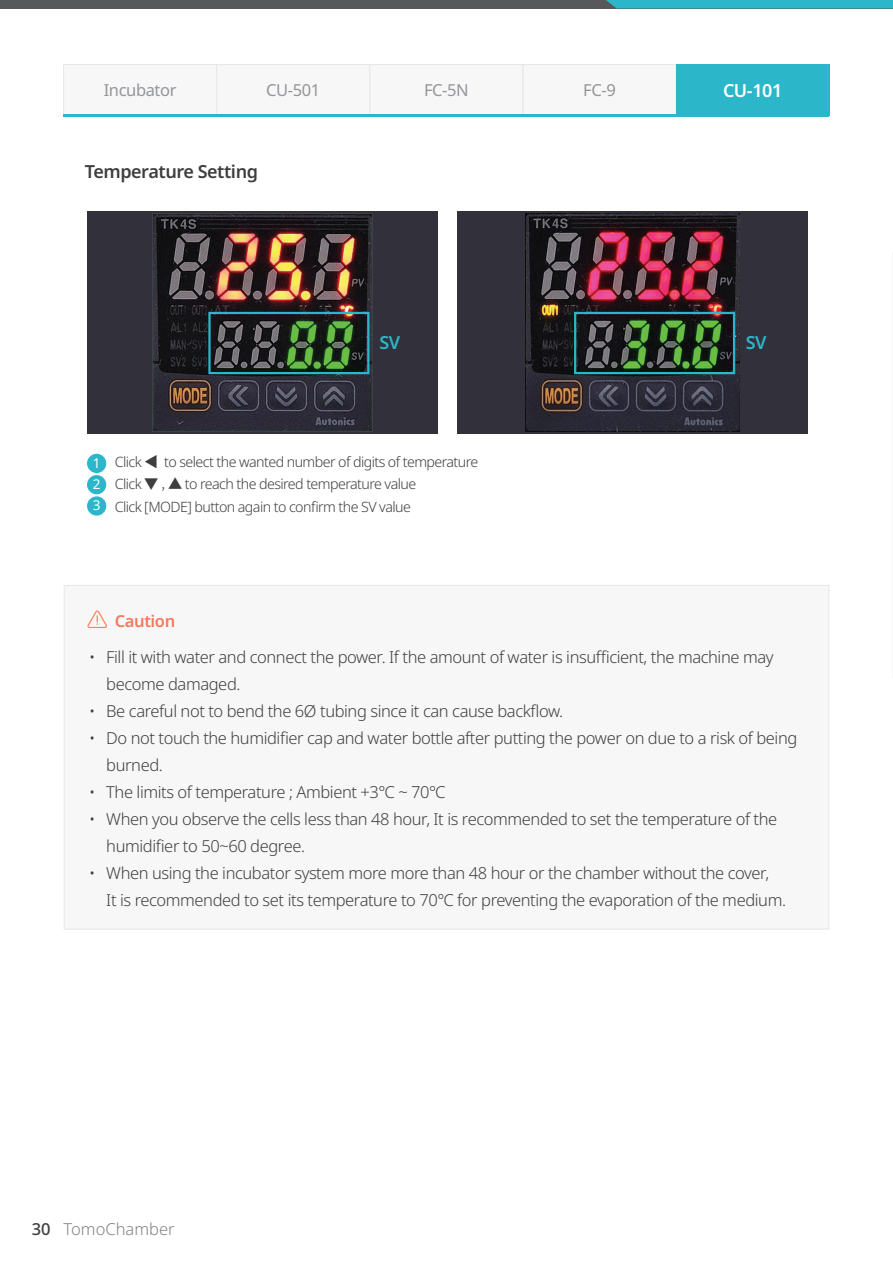
<style>
.page{position:relative;width:893px;height:1263px;background:#fff}
.page>*{position:absolute;margin:0;border:0;box-sizing:border-box;transform-origin:0 0}
.t1{font:600 18px "Noto Sans";letter-spacing:-.025em;color:#3e3e3f}
.t2{font:600 18px "Noto Sans";color:#fff}
.t3{font:600 18px "Noto Sans";color:#2cb6c9}
.t4{font:300 16.5px/27px "Noto Sans";letter-spacing:-.025em;color:#3e3e3f}
.t5{font:16.5px "Noto Sans";letter-spacing:-.025em;color:#939598}
.t6{font:300 16.5px "Noto Sans";color:#808285}
.t7{font:600 16.5px "Noto Sans";letter-spacing:-.025em;color:#f37a5e}
.t8{font:300 14.25px "Noto Sans";letter-spacing:-.04em;color:#3e3e3f}
.t9{font:13.5px "Noto Sans";color:#fff}
.s1{font-family:"Noto Sans CJ Kkr"}
.s2{font-weight:500;color:#3e3e3f}
</style>
<div class="page">
<div style="left:0;top:0;width:893px;height:9px;background:#57585a"></div>
<svg style="left:606px;top:0;width:287px;height:9px;background:#2fafc0"></svg>
<hr style="left:892px;top:252px;width:1px;height:425px;background:#f7f7f8">
<div style="left:63px;top:64px;width:154px;height:53px;background:#f7f7f8;border:1px solid #e6e7e9"></div>
<div style="left:216px;top:64px;width:154px;height:53px;background:#f7f7f8;border:1px solid #e6e7e9"></div>
<div style="left:369px;top:64px;width:154px;height:53px;background:#f7f7f8;border:1px solid #e6e7e9"></div>
<div style="left:523px;top:64px;width:153px;height:53px;background:#f7f7f8;border:1px solid #e6e7e9"></div>
<div style="left:676px;top:65px;width:153px;height:51px;background:#2cb6c9"></div>
<hr style="left:64px;top:115px;width:765px;height:2px;background:#2cb6c9">
<div style="left:87px;top:211px;width:351px;height:223px;background:#32303b"></div>
<img style="left:153px;top:213px;width:219px;height:218px">
<div style="left:457px;top:211px;width:351px;height:223px;background:#32303b"></div>
<img style="left:525px;top:213px;width:215px;height:218px">
<div style="left:87px;top:454px;width:19px;height:19px;background:#2cb6c9;border-radius:50%"></div>
<div style="left:87px;top:475px;width:19px;height:19px;background:#2cb6c9;border-radius:50%"></div>
<div style="left:87px;top:496px;width:19px;height:20px;background:#2cb6c9;border-radius:50%"></div>
<div style="left:64px;top:585px;width:765px;height:344px;background:#f7f7f8;border:1px solid #e6e7e9"></div>
<svg style="left:87px;top:610px;width:20px;height:18px"></svg>
<div style="left:208px;top:312px;width:161px;height:62px;border:2px solid #2cb6c9"></div>
<div style="left:574px;top:312px;width:161px;height:62px;border:2px solid #2cb6c9"></div>
<p class="t5" style="left:104px;top:79px;width:74px">Incubator</p>
<p class="t5" style="left:266px;top:79px;width:56px">CU-501</p>
<p class="t5" style="left:424px;top:79px;width:46px">FC-5N</p>
<p class="t5" style="left:583px;top:79px;width:34px">FC-9</p>
<p class="t2" style="left:723px;top:78px;width:61px">CU-101</p>
<p class="t1" style="left:85px;top:158px;width:175px">Temperature Setting</p>
<p class="t3" style="left:379px;top:330px;width:22px">SV</p>
<p class="t3" style="left:746px;top:330px;width:22px">SV</p>
<p class="t9" style="left:93px;top:453px;width:9px">1</p>
<p class="t9" style="left:93px;top:475px;width:9px">2</p>
<p class="t9" style="left:93px;top:496px;width:9px">3</p>
<p class="t8" style="left:115px;top:451px;width:365px">Click <span class="s1">◀</span> to select the wanted number of digits of temperature</p>
<p class="t8" style="left:115px;top:474px;width:303px">Click <span class="s1">▼ , ▲</span> to reach the desired temperature value</p>
<p class="t8" style="left:115px;top:496px;width:298px">Click [MODE] button again to confirm the SV value</p>
<p class="t7" style="left:115px;top:609px;width:62px">Caution</p>
<p class="t4" style="left:106px;top:644px;width:669px;text-indent:-17px">• Fill it with water and connect the power. If the amount of water is insufficient, the machine may become damaged.</p>
<p class="t4" style="left:89px;top:698px;width:475px">• Be careful not to bend the 6Ø tubing since it can cause backflow.</p>
<p class="t4" style="left:106px;top:725px;width:693px;text-indent:-17px">• Do not touch the humidifier cap and water bottle after putting the power on due to a risk of being burned.</p>
<p class="t4" style="left:89px;top:779px;width:358px">• The limits of temperature ; Ambient +3℃ ~ 70℃</p>
<p class="t4" style="left:106px;top:806px;width:672px;text-indent:-17px">• When you observe the cells less than 48 hour, It is recommended to set the temperature of the humidifier to 50~60 degree.</p>
<p class="t4" style="left:106px;top:860px;width:681px;text-indent:-17px">• When using the incubator system more more than 48 hour or the chamber without the cover,<br>It is recommended to set its temperature to 70℃ for preventing the evaporation of the medium.</p>
<p class="t6" style="left:32px;top:1217px;width:144px"><span class="s2">30</span> TomoChamber</p>
</div>
